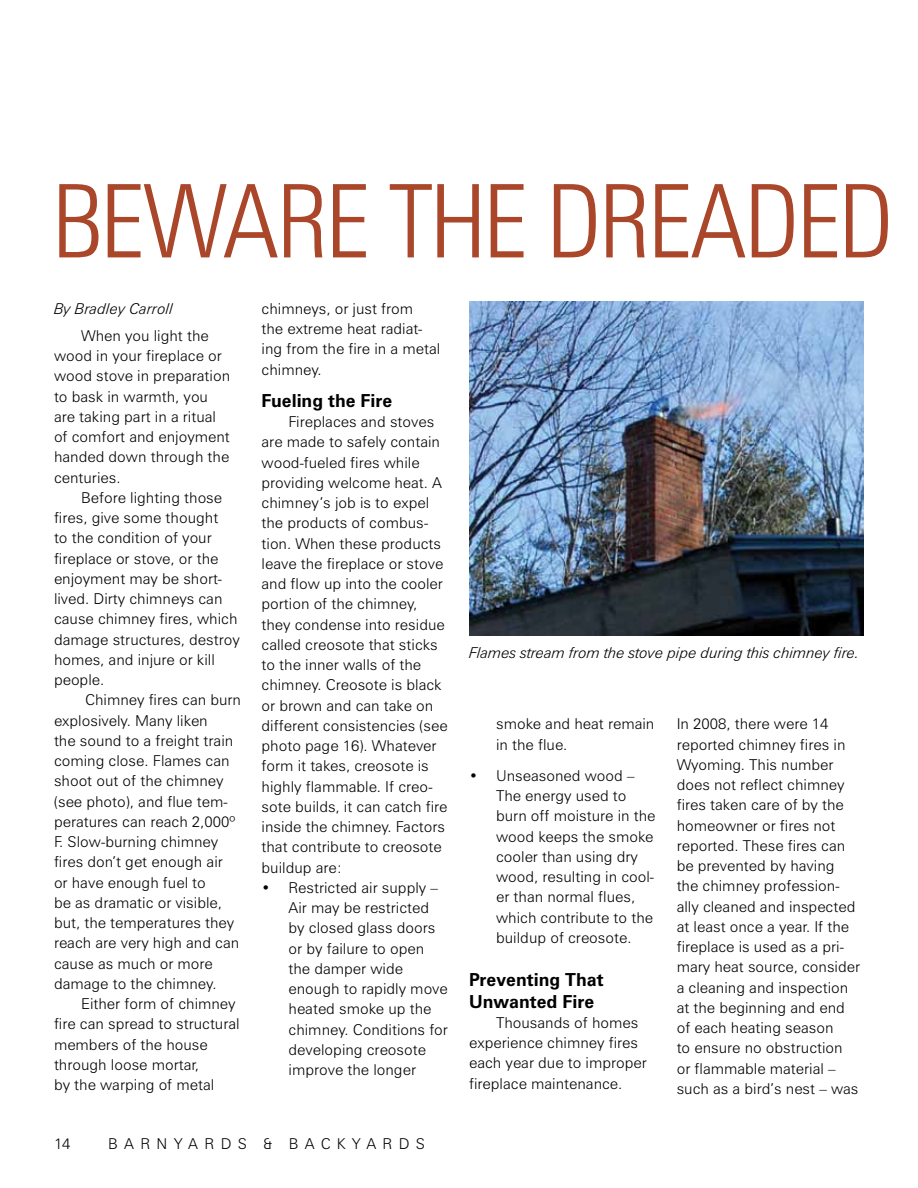
<style>
.page{position:relative;width:918px;height:1188px;background:#fff}
.page>*{position:absolute;margin:0;border:0;box-sizing:border-box;transform-origin:0 0}
.t1{font:300 condensed 101.85px "Zurich BT";color:#aa462a}
.t2{font:700 18px/21.6px "Zurich BT";color:#000}
.t3{font:300 15px/20.2px "Zurich BT";color:#000}
.t4{font:italic 300 15px "Zurich BT";letter-spacing:-.01em;color:#000}
.t5{font:300 15px "Zurich BT";letter-spacing:.42em;color:#000}
</style>
<div class="page">
<img style="left:469px;top:302px;width:395px;height:333px">
<h1 class="t1" style="left:52px;top:159px;width:843px">BEWARE THE DREADED</h1>
<p class="t4" style="left:54px;top:299px;width:121px">By Bradley Carroll</p>
<p class="t3" style="left:54px;top:325px;width:178px;text-indent:27px">When you light the wood in your fireplace or wood stove in preparation to bask in warmth, you are taking part in a ritual of comfort and enjoyment handed down through the centuries.</p>
<p class="t3" style="left:54px;top:487px;width:187px;text-indent:27px">Before lighting those fires, give some thought<br>to the condition of your fireplace or stove, or the enjoyment may be short&shy;lived. Dirty chimneys can cause chimney fires, which damage structures, destroy homes, and injure or kill people.</p>
<p class="t3" style="left:54px;top:690px;width:189px;text-indent:31px">Chimney fires can burn explosively. Many liken<br>the sound to a freight train coming close. Flames can shoot out of the chimney (see photo), and flue tem&shy;peratures can reach 2,000º<br>F. Slow-burning chimney fires don’t get enough air<br>or have enough fuel to<br>be as dramatic or visible, but, the temperatures they reach are very high and can cause as much or more damage to the chimney.</p>
<p class="t3" style="left:54px;top:993px;width:187px;text-indent:27px">Either form of chimney fire can spread to structural members of the house through loose mortar,<br>by the warping of metal</p>
<p class="t3" style="left:262px;top:298px;width:180px">chimneys, or just from<br>the extreme heat radiat&shy;ing from the fire in a metal chimney.</p>
<p class="t2" style="left:262px;top:390px;width:132px">Fueling the Fire</p>
<p class="t3" style="left:262px;top:412px;width:188px;text-indent:27px">Fireplaces and stoves are made to safely contain wood-fueled fires while providing welcome heat. A chimney’s job is to expel the products of combus&shy;tion. When these products leave the fireplace or stove and flow up into the cooler portion of the chimney, they condense into residue called creosote that sticks to the inner walls of the chimney. Creosote is black or brown and can take on different consistencies (see photo page 16). Whatever form it takes, creosote is highly flammable. If creo&shy;sote builds, it can catch fire inside the chimney. Factors that contribute to creosote buildup are:</p>
<p class="t3" style="left:289px;top:877px;width:161px;text-indent:-27px">• Restricted air supply –<br>Air may be restricted by closed glass doors or by failure to open the damper wide enough to rapidly move heated smoke up the chimney. Conditions for developing creosote improve the longer</p>
<p class="t3" style="left:54px;top:1134px;width:18px">14</p>
<p class="t3" style="left:108px;top:1134px;width:46px">BARN</p>
<p class="t5" style="left:174px;top:1135px;width:253px">YAR DS &amp; BACKYAR DS</p>
<p class="t4" style="left:469px;top:643px;width:392px">Flames stream from the stove pipe during this chimney fire.</p>
<p class="t3" style="left:496px;top:714px;width:160px">smoke and heat remain in the flue.</p>
<p class="t3" style="left:496px;top:765px;width:161px;text-indent:-27px">• Unseasoned wood –<br>The energy used to burn off moisture in the wood keeps the smoke cooler than using dry wood, resulting in cool&shy;er than normal flues, which contribute to the buildup of creosote.</p>
<p class="t2" style="left:469px;top:969px;width:136px">Preventing That<br>Unwanted Fire</p>
<p class="t3" style="left:469px;top:1012px;width:179px;text-indent:27px">Thousands of homes experience chimney fires each year due to improper fireplace maintenance.</p>
<p class="t3" style="left:677px;top:714px;width:185px">I n 2008, there were 14 reported chimney fires in<br>Wyoming. This number does not reflect chimney fires taken care of by the homeowner or fires not reported. These fires can be prevented by having<br>the chimney profession&shy;ally cleaned and inspected at least once a year. If the fireplace is used as a pri&shy;mary heat source, consider a cleaning and inspection at the beginning and end of each heating season<br>to ensure no obstruction<br>or flammable material – such as a bird’s nest – was</p>
</div>
